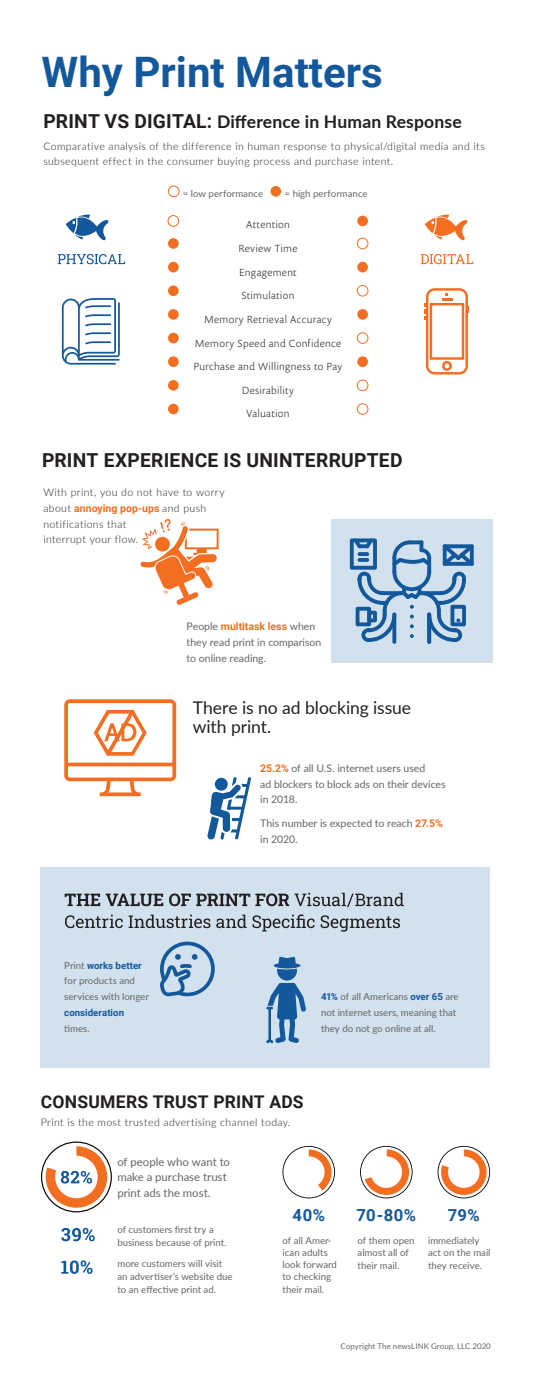
<style>
.page{position:relative;width:536px;height:1386px;background:#fff}
.page>*{position:absolute;margin:0;border:0;box-sizing:border-box;transform-origin:0 0}
.t1{font:700 42px "Roboto";color:#14589c}
.t2{font:700 19.25px "Roboto";letter-spacing:.01em;color:#231f20}
.t3{font:700 17.5px "Lato";letter-spacing:.01em;color:#231f20}
.t4{font:17.5px/19.2px "Lato";letter-spacing:-.005em;color:#231f20}
.t5{font:700 17.5px "Roboto";letter-spacing:.01em;color:#231f20}
.body{font:700 16.62px "Roboto";letter-spacing:.03em;color:#14589c}
.Body{font:11.38px/15.8px "Lato";letter-spacing:-.005em;color:#656666}
.body-2{font:300 10.5px/15.8px "Lato";letter-spacing:.035em;color:#231f20}
.Body-2{font:10.5px/15.8px "Lato";letter-spacing:-.005em;color:#656666}
.body-3{font:300 10.5px "Prenton RP Pro";letter-spacing:.03em;color:#231f20}
.Body-3{font:9.62px/12.2px "Lato";color:#656666}
.number_list{font:7.88px "Lato";letter-spacing:.01em;color:#656666}
.s1{font-family:"Roboto";font-size:19.25px}
.s2{font-family:"Roboto";font-weight:700;color:#f36e21}
.s3{font-family:"Roboto";font-weight:700;color:#14589c}
</style>
<div class="page">
<div style="left:331px;top:520px;width:161px;height:143px;background:#d1e1ed"></div>
<div style="left:41px;top:867px;width:449px;height:201px;background:#d1e1ed"></div>
<svg style="left:65px;top:914px;width:335px;height:18px"></svg>
<svg style="left:65px;top:893px;width:338px;height:14px"></svg>
<div style="left:168px;top:238px;width:11px;height:11px;background:#f36e21;border-radius:50%"></div>
<div style="left:357px;top:238px;width:11px;height:11px;border:1px solid #f36e21;border-radius:50%"></div>
<div style="left:167px;top:215px;width:12px;height:12px;border:1px solid #f36e21;border-radius:50%"></div>
<div style="left:357px;top:216px;width:11px;height:10px;background:#f36e21;border-radius:50%"></div>
<div style="left:168px;top:186px;width:11px;height:11px;border:1px solid #f36e21;border-radius:50%"></div>
<div style="left:270px;top:186px;width:11px;height:11px;background:#f36e21;border-radius:50%"></div>
<div style="left:168px;top:262px;width:11px;height:10px;background:#f36e21;border-radius:50%"></div>
<div style="left:357px;top:262px;width:11px;height:10px;background:#f36e21;border-radius:50%"></div>
<div style="left:168px;top:285px;width:11px;height:11px;background:#f36e21;border-radius:50%"></div>
<div style="left:357px;top:285px;width:11px;height:12px;border:1px solid #f36e21;border-radius:50%"></div>
<div style="left:168px;top:309px;width:11px;height:11px;background:#f36e21;border-radius:50%"></div>
<div style="left:357px;top:309px;width:11px;height:11px;background:#f36e21;border-radius:50%"></div>
<div style="left:168px;top:333px;width:11px;height:10px;background:#f36e21;border-radius:50%"></div>
<div style="left:357px;top:332px;width:11px;height:12px;border:1px solid #f36e21;border-radius:50%"></div>
<div style="left:168px;top:356px;width:11px;height:11px;background:#f36e21;border-radius:50%"></div>
<div style="left:357px;top:356px;width:11px;height:11px;background:#f36e21;border-radius:50%"></div>
<div style="left:168px;top:380px;width:11px;height:11px;background:#f36e21;border-radius:50%"></div>
<div style="left:357px;top:380px;width:11px;height:11px;border:1px solid #f36e21;border-radius:50%"></div>
<div style="left:168px;top:404px;width:11px;height:10px;background:#f36e21;border-radius:50%"></div>
<div style="left:357px;top:403px;width:11px;height:12px;border:1px solid #f36e21;border-radius:50%"></div>
<svg style="left:66px;top:214px;width:43px;height:26px"></svg>
<svg style="left:424px;top:214px;width:43px;height:26px"></svg>
<svg style="left:58px;top:254px;width:67px;height:10px"></svg>
<svg style="left:420px;top:254px;width:53px;height:10px"></svg>
<svg style="left:350px;top:538px;width:124px;height:104px"></svg>
<svg style="left:408px;top:540px;width:15px;height:4px"></svg>
<svg style="left:140px;top:519px;width:78px;height:86px"></svg>
<svg style="left:64px;top:699px;width:112px;height:97px"></svg>
<svg style="left:266px;top:957px;width:40px;height:86px"></svg>
<svg style="left:61px;top:1228px;width:34px;height:13px"></svg>
<svg style="left:61px;top:1260px;width:31px;height:14px"></svg>
<svg style="left:41px;top:1142px;width:71px;height:70px"></svg>
<svg style="left:437px;top:1146px;width:53px;height:52px"></svg>
<svg style="left:360px;top:1146px;width:52px;height:52px"></svg>
<svg style="left:282px;top:1146px;width:53px;height:52px"></svg>
<svg style="left:160px;top:941px;width:55px;height:56px"></svg>
<svg style="left:424px;top:288px;width:45px;height:87px"></svg>
<svg style="left:62px;top:298px;width:58px;height:67px"></svg>
<svg style="left:207px;top:777px;width:44px;height:63px"></svg>
<div style="left:215px;top:778px;width:13px;height:13px;background:#14589c;border-radius:50%"></div>
<p class="t1" style="left:42px;top:43px;width:342px">Why Print Matters</p>
<p class="t3" style="left:43px;top:109px;width:420px"><span class="s1">PRINT VS DIGITAL:</span> Difference in Human Response</p>
<p class="body-2" style="left:43px;top:138px;width:443px">Comparative analysis of the difference in human response to physical/digital media and its subsequent effect in the consumer buying process and purchase intent.</p>
<p class="Body-3" style="left:183px;top:187px;width:82px">= low performance</p>
<p class="Body-3" style="left:284px;top:187px;width:84px">= high performance</p>
<p class="body-3" style="left:246px;top:217px;width:45px">Attention</p>
<p class="body-3" style="left:238px;top:241px;width:60px">Review Time</p>
<p class="body-3" style="left:239px;top:265px;width:59px">Engagement</p>
<p class="body-3" style="left:241px;top:288px;width:54px">Stimulation</p>
<p class="body-3" style="left:204px;top:312px;width:129px">Memory Retrieval Accuracy</p>
<p class="body-3" style="left:194px;top:335px;width:148px">Memory Speed and Confidence</p>
<p class="body-3" style="left:193px;top:359px;width:150px">Purchase and Willingness to Pay</p>
<p class="body-3" style="left:242px;top:383px;width:54px">Desirability</p>
<p class="body-3" style="left:246px;top:406px;width:45px">Valuation</p>
<p class="t2" style="left:42px;top:447px;width:362px">PRINT EXPERIENCE IS UNINTERRUPTED</p>
<p class="body-2" style="left:43px;top:484px;width:183px">With print, you do not have to worry about <span class="s2">annoying pop-ups</span> and push notifications that<br>interrupt your flow.</p>
<p class="Body-2" style="left:186px;top:618px;width:136px">People <span class="s2">multitask less</span> when they read print in comparison to online reading.</p>
<p class="t4" style="left:193px;top:697px;width:219px">There is no ad blocking issue with print.</p>
<p class="Body-3" style="left:64px;top:957px;width:86px;line-height:15.8px">Print <span class="s3">works better </span>for products and services with longer <span class="s3">consideration </span>times.</p>
<p class="Body-2" style="left:260px;top:760px;width:187px"><span class="s2">25.2%</span> of all U.S. internet users used<br>ad blockers to block ads on their devices in 2018.</p>
<p class="Body-2" style="left:260px;top:815px;width:184px">This number is expected to reach <span class="s2">27.5% </span>in 2020.</p>
<p class="Body-3" style="left:321px;top:988px;width:139px;line-height:15.8px"><span class="s3">41%</span> of all Americans <span class="s3">over 65</span> are not internet users, meaning that they do not go online at all.</p>
<p class="t5" style="left:41px;top:1089px;width:264px">CONSUMERS TRUST PRINT ADS</p>
<p class="body-2" style="left:41px;top:1114px;width:251px">Print is the most trusted advertising channel today.</p>
<p class="Body" style="left:117px;top:1153px;width:114px">of people who want to make a purchase trust print ads the most.</p>
<p class="body" style="left:292px;top:1203px;width:34px">40%</p>
<p class="body" style="left:356px;top:1203px;width:61px">70-80%</p>
<p class="body" style="left:447px;top:1203px;width:34px">79%</p>
<p class="Body-3" style="left:117px;top:1223px;width:111px;line-height:13.1px">of customers first try a business because of print.</p>
<p class="Body-3" style="left:282px;top:1233px;width:56px">of all Amer&shy;ican adults look forward to checking their mail.</p>
<p class="Body-3" style="left:357px;top:1234px;width:58px">of them open almost all of their mail.</p>
<p class="Body-3" style="left:428px;top:1234px;width:64px">immediately act on the mail they receive.</p>
<p class="Body-3" style="left:117px;top:1256px;width:117px;line-height:13.1px">more customers will visit an advertiser’s website due to an effective print ad.</p>
<p class="number_list" style="left:340px;top:1341px;width:152px">Copyright The newsLINK Group, LLC 2020</p>
</div>
